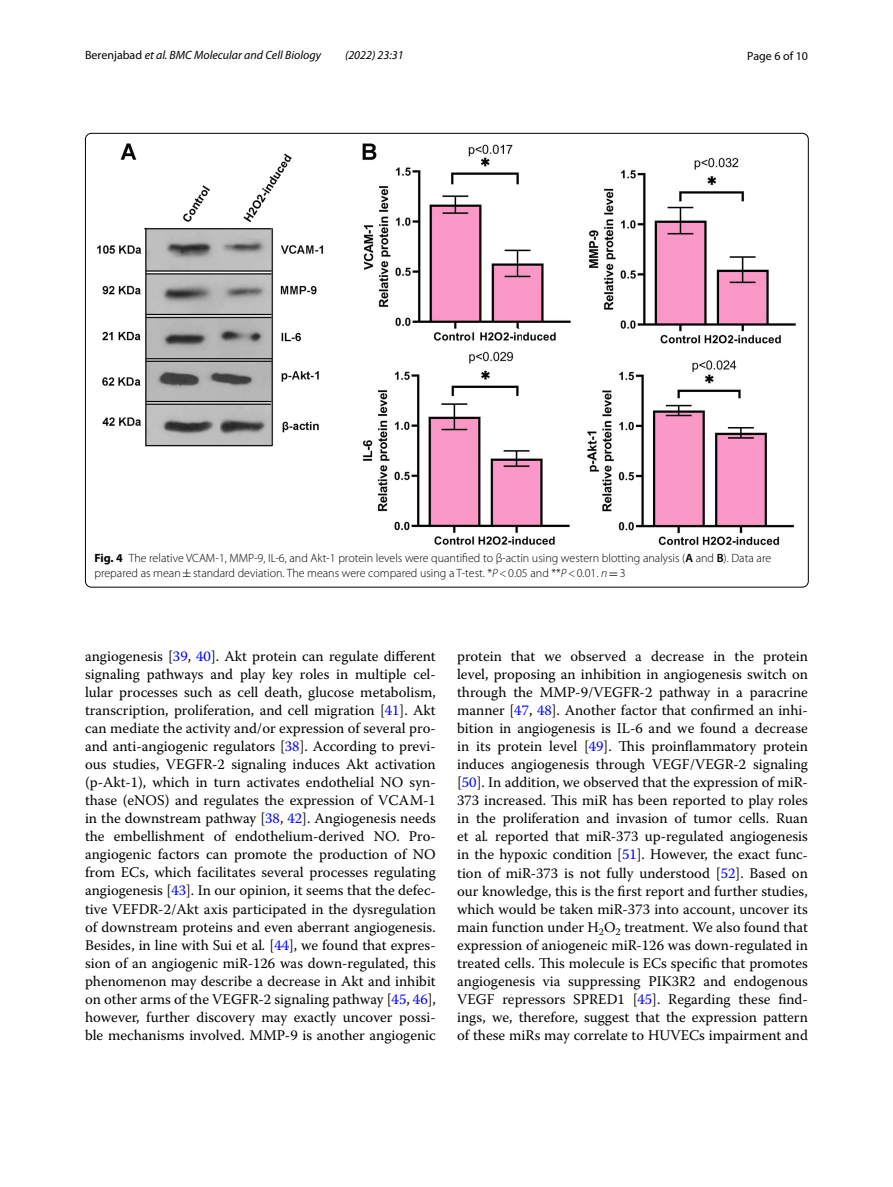
<style>
.page{position:relative;width:893px;height:1187px;background:#fff}
.page>*{position:absolute;margin:0;border:0;box-sizing:border-box;transform-origin:0 0}
.t1{font:14.7px/18px "Warnock Pro";color:#000;text-align:justify}
.t2{font:300 12px/15px "Myriad Pro";color:#000}
.t3{font:italic 12px "Myriad Pro";color:#000}
.t4{font:12px "Myriad Pro";color:#000}
.s1{font-style:normal}
.s2{font-weight:700}
.s3{font-weight:600}
.s4{font-family:"MTSY";font-weight:400}
.s5{font-style:italic}
.s6{color:#00f}
</style>
<div class="page">
<img style="left:97px;top:143px;width:699px;height:403px">
<p class="t3" style="left:85px;top:48px;width:237px"><span class="s1">Berenjabad</span> et al. BMC Molecular and Cell Biology</p>
<p class="t3" style="left:345px;top:48px;width:60px">(2022) 23:31</p>
<p class="t4" style="left:747px;top:48px;width:62px">Page 6 of 10</p>
<p class="t2" style="left:94px;top:551px;width:678px"><span class="s2">Fig. 4</span> The relative VCAM-1, MMP-9, IL-6, and Akt-1 protein levels were quantified to β-actin using western blotting analysis (<span class="s3">A</span> and <span class="s3">B</span>). Data are prepared as mean<span class="s4">±</span>standard deviation. The means were compared using a T-test. *<span class="s5">P</span>&lt;0.05 and **<span class="s5">P</span>&lt;0.01. <span class="s5">n</span><span class="s4">=</span>3</p>
<p class="t1" style="left:85px;top:647px;width:352px">angiogenesis [<span class="s6">39</span>, <span class="s6">40</span>]. Akt protein can regulate different signaling pathways and play key roles in multiple cel&shy;lular processes such as cell death, glucose metabolism, transcription, proliferation, and cell migration [<span class="s6">41</span>]. Akt can mediate the activity and/or expression of several pro&shy;and anti-angiogenic regulators [<span class="s6">38</span>]. According to previ&shy;ous studies, VEGFR-2 signaling induces Akt activation (p-Akt-1), which in turn activates endothelial NO syn&shy;thase (eNOS) and regulates the expression of VCAM-1 in the downstream pathway [<span class="s6">38</span>, <span class="s6">42</span>]. Angiogenesis needs the embellishment of endothelium-derived NO. Pro&shy;angiogenic factors can promote the production of NO from ECs, which facilitates several processes regulating angiogenesis [<span class="s6">43</span>]. In our opinion, it seems that the defec&shy;tive VEFDR-2/Akt axis participated in the dysregulation of downstream proteins and even aberrant angiogenesis.<br>Besides, in line with Sui et al<span class="s5">.</span> [<span class="s6">44</span>], we found that expres&shy;sion of an angiogenic miR-126 was down-regulated, this phenomenon may describe a decrease in Akt and inhibit on other arms of the VEGFR-2 signaling pathway [<span class="s6">45</span>, <span class="s6">46</span>], however, further discovery may exactly uncover possi&shy;ble mechanisms involved. MMP-9 is another angiogenic</p>
<p class="t1" style="left:457px;top:647px;width:352px">protein that we observed a decrease in the protein level, proposing an inhibition in angiogenesis switch on through the MMP-9/VEGFR-2 pathway in a paracrine manner [<span class="s6">47</span>, <span class="s6">48</span>]. Another factor that confirmed an inhi&shy;bition in angiogenesis is IL-6 and we found a decrease in its protein level [<span class="s6">49</span>]. This proinflammatory protein induces angiogenesis through VEGF/VEGR-2 signaling [<span class="s6">50</span>]. In addition, we observed that the expression of miR-373 increased. This miR has been reported to play roles in the proliferation and invasion of tumor cells. Ruan et al<span class="s5">.</span> reported that miR-373 up-regulated angiogenesis in the hypoxic condition [<span class="s6">51</span>]. However, the exact func&shy;tion of miR-373 is not fully understood [<span class="s6">52</span>]. Based on our knowledge, this is the first report and further studies, which would be taken miR-373 into account, uncover its main function under H<sub>2</sub>O<sub>2</sub> treatment. We also found that expression of aniogeneic miR-126 was down-regulated in treated cells. This molecule is ECs specific that promotes angiogenesis via suppressing PIK3R2 and endogenous VEGF repressors SPRED1 [<span class="s6">45</span>]. Regarding these find&shy;ings, we, therefore, suggest that the expression pattern of these miRs may correlate to HUVECs impairment and</p>
</div>
